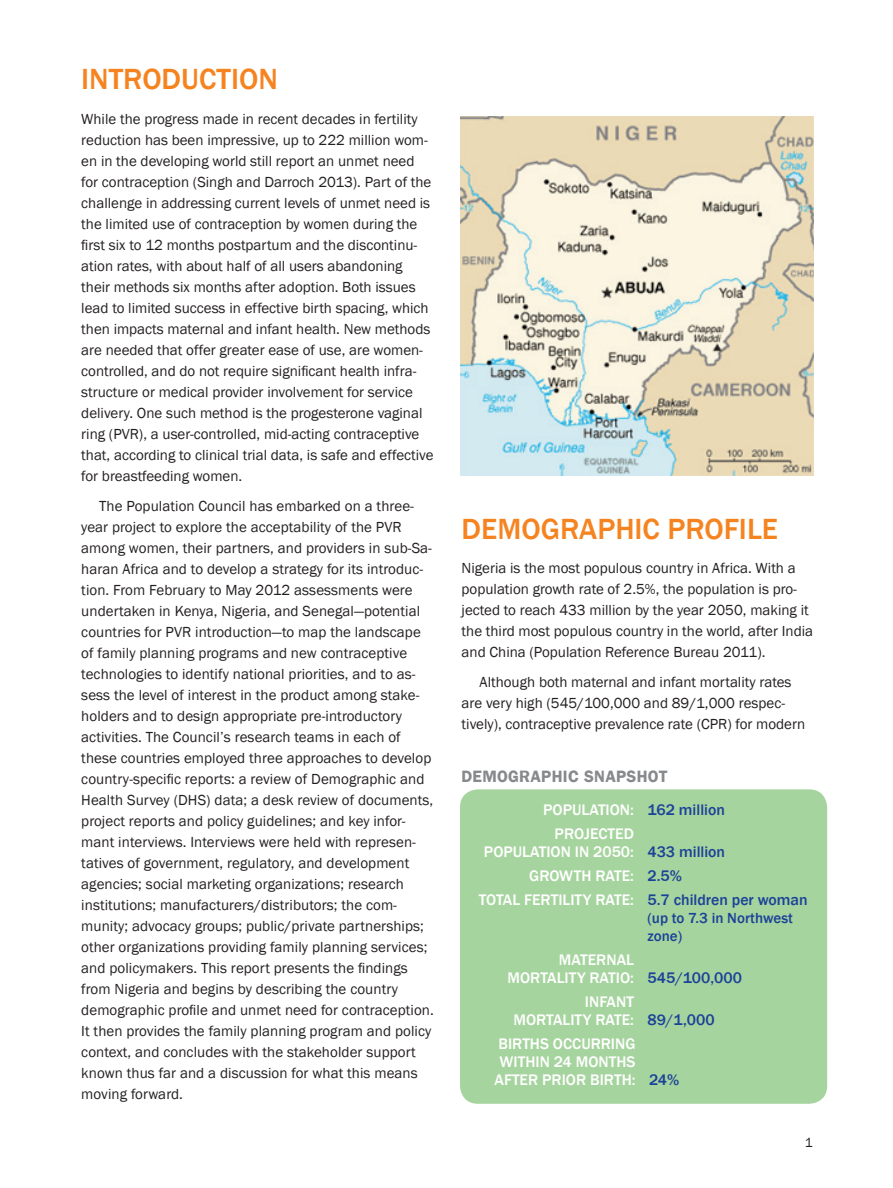
<style>
.page{position:relative;width:893px;height:1188px;background:#fff}
.page>*{position:absolute;margin:0;border:0;box-sizing:border-box;transform-origin:0 0}
.t1{font:500 30px "Franklin Gothic";color:#f58420}
.t2{font:600 16.5px "Franklin Gothic";letter-spacing:.015em;color:#87898c}
.t3{font:500 15.75px/24px "Franklin Gothic";color:#fff}
.t4{font:500 15.75px "Franklin Gothic";color:#1b4299}
.t5{font:15px/21px "Franklin Gothic";color:#231f20}
.t6{font:500 15px/18px "Franklin Gothic";color:#1b4299}
.t7{font:13.5px "Franklin Gothic";color:#231f20}
.s1{color:#fff}
.s2{color:#1b4299}
</style>
<div class="page">
<img style="left:460px;top:116px;width:353px;height:360px">
<div style="left:460px;top:789px;width:367px;height:315px;background:#a6d49e;border-radius:18px"></div>
<h1 class="t1" style="left:81px;top:61px;width:198px">INTRODUCTION</h1>
<p class="t5" style="left:81px;top:109px;width:354px">While the progress made in recent decades in fertility reduction has been impressive, up to 222 million wom&shy;en in the developing world still report an unmet need for contraception (Singh and Darroch 2013). Part of the challenge in addressing current levels of unmet need is the limited use of contraception by women during the first six to 12 months postpartum and the discontinu&shy;ation rates, with about half of all users abandoning their methods six months after adoption. Both issues lead to limited success in effective birth spacing, which then impacts maternal and infant health. New methods are needed that offer greater ease of use, are women&shy;controlled, and do not require significant health infra&shy;structure or medical provider involvement for service delivery. One such method is the progesterone vaginal ring (PVR), a user-controlled, mid-acting contraceptive that, according to clinical trial data, is safe and effective for breastfeeding women.</p>
<p class="t5" style="left:81px;top:496px;width:354px;text-indent:18px">The Population Council has embarked on a three&shy;year project to explore the acceptability of the PVR among women, their partners, and providers in sub-Sa&shy;haran Africa and to develop a strategy for its introduc&shy;tion. From February to May 2012 assessments were undertaken in Kenya, Nigeria, and Senegal—potential countries for PVR introduction—to map the landscape of family planning programs and new contraceptive technologies to identify national priorities, and to as&shy;sess the level of interest in the product among stake&shy;holders and to design appropriate pre-introductory activities. The Council’s research teams in each of these countries employed three approaches to develop country-specific reports: a review of Demographic and Health Survey (DHS) data; a desk review of documents, project reports and policy guidelines; and key infor&shy;mant interviews. Interviews were held with represen&shy;tatives of government, regulatory, and development agencies; social marketing organizations; research institutions; manufacturers/distributors; the com&shy;munity; advocacy groups; public/private partnerships; other organizations providing family planning services; and policymakers. This report presents the findings from Nigeria and begins by describing the country demographic profile and unmet need for contraception.<br>It then provides the family planning program and policy context, and concludes with the stakeholder support known thus far and a discussion for what this means moving forward.</p>
<h1 class="t1" style="left:462px;top:510px;width:318px">DEMOGRAPHIC PROFILE</h1>
<p class="t5" style="left:462px;top:558px;width:353px">Nigeria is the most populous country in Africa. With a population growth rate of 2.5%, the population is pro&shy;jected to reach 433 million by the year 2050, making it the third most populous country in the world, after India and China (Population Reference Bureau 2011).</p>
<p class="t5" style="left:462px;top:672px;width:345px;text-indent:18px">Although both maternal and infant mortality rates are very high (545/100,000 and 89/1,000 respec&shy;tively), contraceptive prevalence rate (CPR) for modern</p>
<p class="t2" style="left:461px;top:767px;width:208px">DEMOGRAPHIC SNAPSHOT</p>
<p class="t3" style="left:543px;top:798px;width:19px">POPULATION</p>
<p class="t4" style="left:630px;top:800px;width:96px"><span class="s1">:</span> 162 MILLION</p>
<p class="t3" style="left:555px;top:822px;width:45px">PROJECTED</p>
<p class="t3" style="left:476px;top:840px;width:10px">POPULATION</p>
<p class="t3" style="left:529px;top:840px;width:197px;text-indent:46px">IN 2050: <span class="s2">433 MILLION<br></span>GROWTH RATE</p>
<p class="t4" style="left:630px;top:866px;width:53px"><span class="s1">:</span> 2.5%</p>
<p class="t3" style="left:479px;top:888px;width:17px">TOTAL</p>
<p class="t3" style="left:524px;top:888px;width:9px">FERTILITY</p>
<p class="t3" style="left:595px;top:888px;width:10px">RATE</p>
<p class="t4" style="left:630px;top:890px;width:179px"><span class="s1">:</span> 5.7 CHILDREN PER WOMAN</p>
<p class="t6" style="left:647px;top:910px;width:147px">(UP TO 7.3 IN NORTHWEST<br>ZONE)</p>
<p class="t3" style="left:559px;top:948px;width:23px">MATERNAL</p>
<p class="t3" style="left:476px;top:966px;width:12px">MORTALITY</p>
<p class="t3" style="left:589px;top:966px;width:9px">RATIO</p>
<p class="t4" style="left:630px;top:968px;width:113px"><span class="s1">:</span> 545/100,000</p>
<p class="t3" style="left:585px;top:990px;width:14px">INFANT</p>
<p class="t3" style="left:476px;top:1008px;width:13px">MORTALITY</p>
<p class="t3" style="left:595px;top:1008px;width:10px">RATE</p>
<p class="t4" style="left:630px;top:1010px;width:86px"><span class="s1">:</span> 89/1,000</p>
<p class="t3" style="left:498px;top:1032px;width:19px">BIRTHS</p>
<p class="t3" style="left:500px;top:1035px;width:87px;line-height:18px;text-indent:53px">OCCURRING<br>WITH IN 24 MONTHS</p>
<p class="t3" style="left:476px;top:1068px;width:12px">AFTER</p>
<p class="t3" style="left:542px;top:1068px;width:10px">PRIOR</p>
<p class="t3" style="left:590px;top:1068px;width:9px">BIRTH</p>
<p class="t4" style="left:632px;top:1070px;width:49px"><span class="s1">:</span> 24%</p>
<p class="t7" style="left:805px;top:1134px;width:9px">1</p>
</div>
